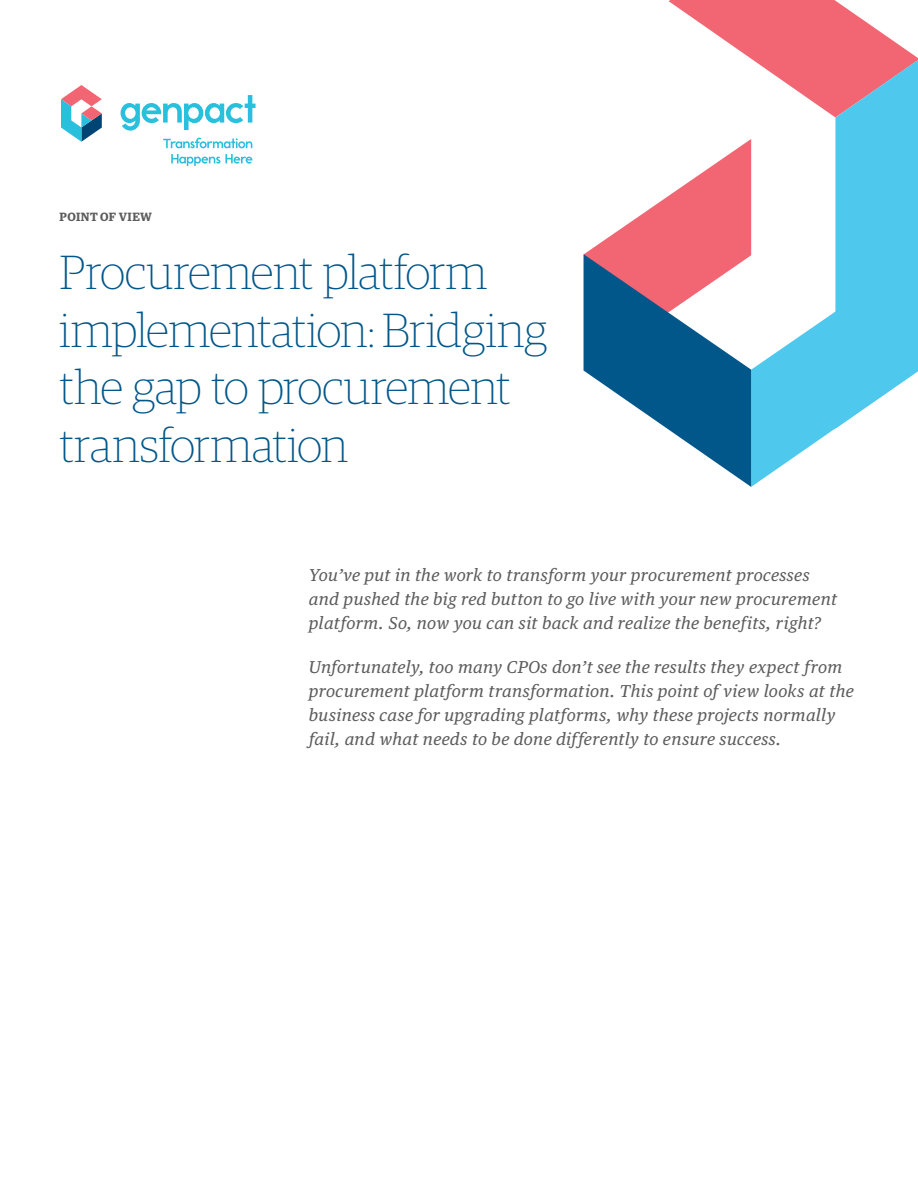
<style>
.page{position:relative;width:918px;height:1188px;background:#fff}
.page>*{position:absolute;margin:0;border:0;box-sizing:border-box;transform-origin:0 0}
.t1{font:100 48px/57.6px "Guardian Egyp";letter-spacing:-.015em;color:#01578a}
.t2{font:italic 16.5px/24px "Guardian Text Egyp";letter-spacing:.015em;color:#5c5c5c}
.t3{font:600 12px "Guardian Egyp";letter-spacing:.04em;color:#5c5c5c}
</style>
<div class="page">
<svg style="left:584px;top:0;width:334px;height:487px"></svg>
<svg style="left:163px;top:138px;width:89px;height:10px"></svg>
<svg style="left:171px;top:154px;width:81px;height:12px"></svg>
<svg style="left:121px;top:95px;width:134px;height:36px"></svg>
<svg style="left:61px;top:85px;width:41px;height:57px"></svg>
<p class="t3" style="left:60px;top:208px;width:94px">POINT of VIEW</p>
<h1 class="t1" style="left:60px;top:241px;width:490px">Procurement platform implementation: Bridging the gap to procurement transformation</h1>
<p class="t2" style="left:309px;top:561px;width:530px">You’ve put in the work to transform your procurement processes and pushed the big red button to go live with your new procurement platform. So, now you can sit back and realize the benefits, right?</p>
<p class="t2" style="left:309px;top:654px;width:546px">Unfortunately, too many CPOs don’t see the results they expect from procurement platform transformation. This point of view looks at the business case for upgrading platforms, why these projects normally fail, and what needs to be done differently to ensure success.</p>
</div>
